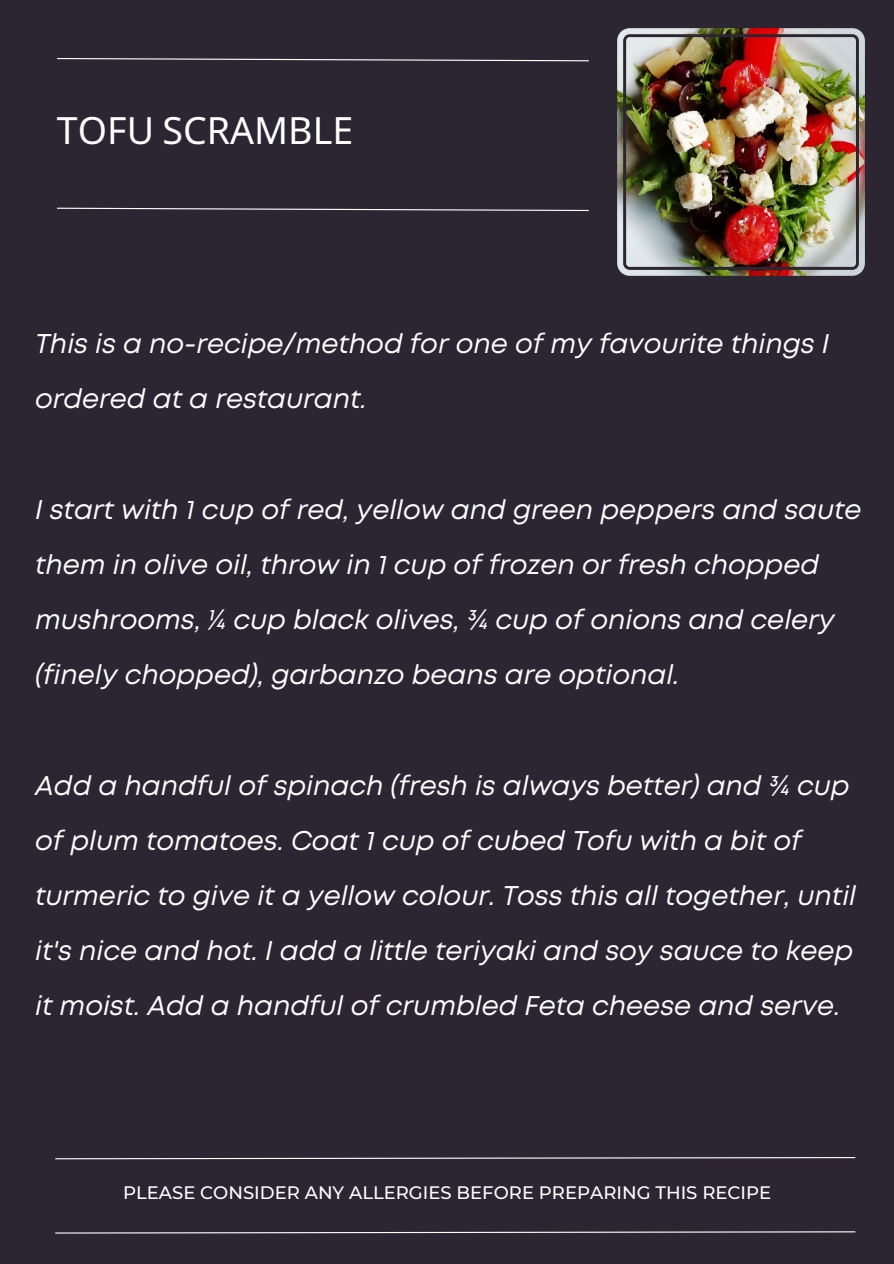
<style>
.page{position:relative;width:894px;height:1264px;background:#fff}
.page>*{position:absolute;margin:0;border:0;box-sizing:border-box;transform-origin:0 0}
.t1{font:37.5px "Noto Sans";color:#fff}
.t2{font:italic 27px/55.2px "Mont";color:#fff}
.t3{font:500 18px "Montserrat";color:#fff}
</style>
<div class="page">
<div style="left:0;top:0;width:893px;height:1263px;background:#2b2632"></div>
<img style="left:617px;top:28px;width:247px;height:248px;border-radius:13px">
<img style="left:623px;top:34px;width:235px;height:236px">
<svg style="left:57px;top:58px;width:532px;height:4px"></svg>
<svg style="left:57px;top:207px;width:532px;height:4px"></svg>
<svg style="left:55px;top:1231px;width:801px;height:3px"></svg>
<svg style="left:55px;top:1157px;width:801px;height:2px;background:#9d9aa0"></svg>
<h1 class="t1" style="left:57px;top:104px;width:298px">TOFU SCRAMBLE</h1>
<p class="t2" style="left:35px;top:318px;width:795px">This is a no-recipe/method for one of my favourite things I ordered at a restaurant.</p>
<p class="t2" style="left:35px;top:483px;width:827px">I start with 1 cup of red, yellow and green peppers and saute them in olive oil, throw in 1 cup of frozen or fresh chopped mushrooms, ¼ cup black olives, ¾ cup of onions and celery (finely chopped), garbanzo beans are optional.</p>
<p class="t2" style="left:35px;top:759px;width:822px">Add a handful of spinach (fresh is always better) and ¾ cup of plum tomatoes. Coat 1 cup of cubed Tofu with a bit of turmeric to give it a yellow colour. Toss this all together, until it's nice and hot. I add a little teriyaki and soy sauce to keep it moist. Add a handful of crumbled Feta cheese and serve.</p>
<p class="t3" style="left:123px;top:1181px;width:649px">PLEASE CONSIDER ANY ALLERGIES BEFORE PREPARING THIS RECIPE</p>
</div>
